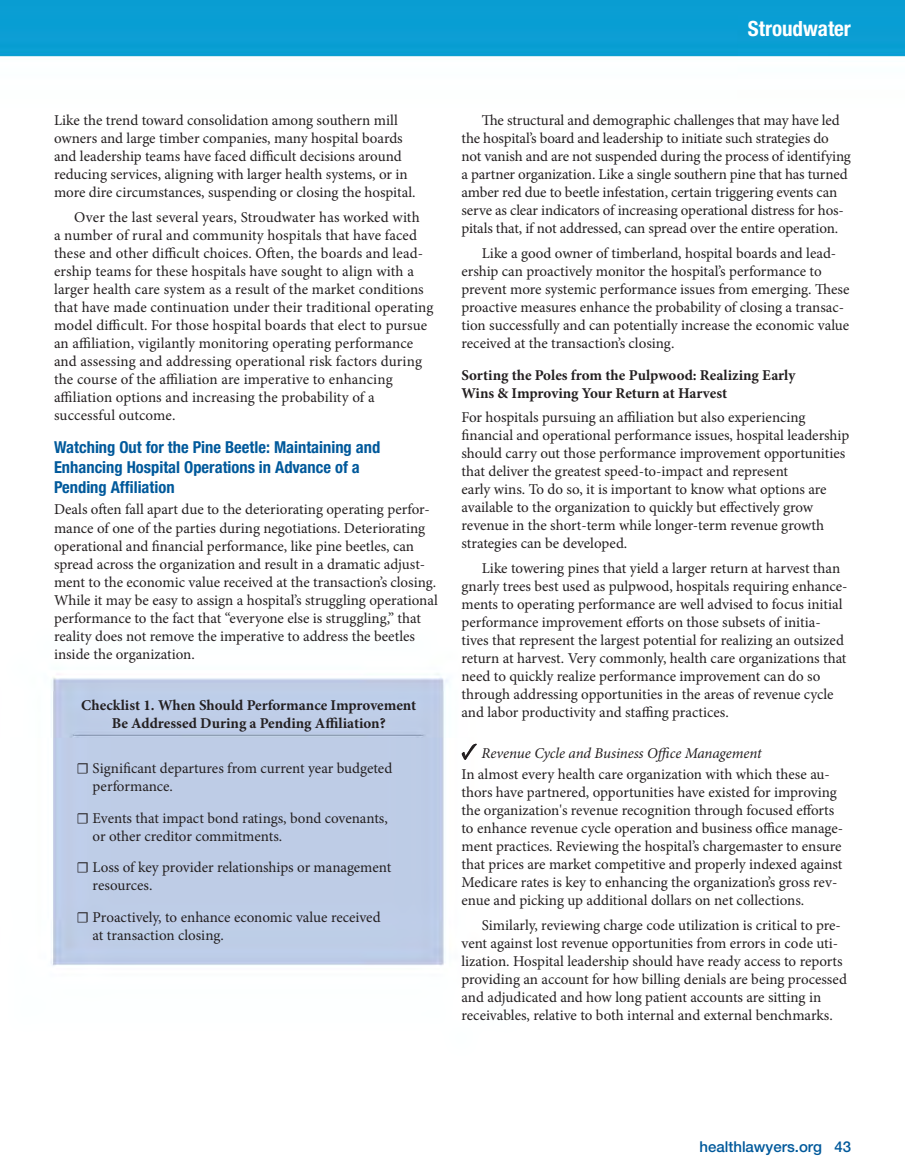
<style>
.page{position:relative;width:905px;height:1175px;background:#fff}
.page>*{position:absolute;margin:0;border:0;box-sizing:border-box;transform-origin:0 0}
.t1{font:700 condensed 21px "Helvetica Neue LT Std";color:#fff}
.t2{font:700 condensed 16.5px/19.8px "Helvetica Neue LT Std";color:#00599b}
.t3{font:15px/18px "Minion Pro";color:#231f20}
.t4{font:700 15px/18px "Minion Pro";color:#231f20;text-align:center}
.t5{font:500 15px "Helvetica Neue LT Std";color:#00599b}
.s1{font-size:22.5px}
.s2{font-style:italic}
</style>
<div class="page">
<img style="left:0;top:0;width:904px;height:966px">
<h1 class="t1" style="left:747px;top:15px;width:105px">Stroudwater</h1>
<p class="t3" style="left:54px;top:111px;width:363px">Like the trend toward consolidation among southern mill owners and large timber companies, many hospital boards and leadership teams have faced difficult decisions around reducing services, aligning with larger health systems, or in more dire circumstances, suspending or closing the hospital.</p>
<p class="t3" style="left:54px;top:208px;width:381px;text-indent:20px">Over the last several years, Stroudwater has worked with<br>a number of rural and community hospitals that have faced these and other difficult choices. Often, the boards and lead&shy;ership teams for these hospitals have sought to align with a larger health care system as a result of the market conditions that have made continuation under their traditional operating model difficult. For those hospital boards that elect to pursue an affiliation, vigilantly monitoring operating performance and assessing and addressing operational risk factors during the course of the affiliation are imperative to enhancing affiliation options and increasing the probability of a successful outcome.</p>
<p class="t2" style="left:54px;top:437px;width:328px">Watching Out for the Pine Beetle: Maintaining and<br>Enhancing Hospital Operations in Advance of a<br>Pending Affiliation</p>
<p class="t3" style="left:54px;top:501px;width:385px">Deals often fall apart due to the deteriorating operating perfor&shy;mance of one of the parties during negotiations. Deteriorating operational and financial performance, like pine beetles, can spread across the organization and result in a dramatic adjust&shy;ment to the economic value received at the transaction’s closing.<br>While it may be easy to assign a hospital’s struggling operational performance to the fact that “everyone else is struggling,” that reality does not remove the imperative to address the beetles inside the organization.</p>
<p class="t4" style="left:81px;top:696px;width:337px">Checklist 1. When Should Performance Improvement<br>Be Addressed During a Pending Affiliation?</p>
<p class="t3" style="left:93px;top:759px;width:301px;text-indent:-16px">☐ Significant departures from current year budgeted performance.</p>
<p class="t3" style="left:93px;top:809px;width:297px;text-indent:-16px">☐ Events that impact bond ratings, bond covenants, or other creditor commitments.</p>
<p class="t3" style="left:93px;top:858px;width:300px;text-indent:-16px">☐ Loss of key provider relationships or management resources.</p>
<p class="t3" style="left:93px;top:908px;width:289px;text-indent:-16px">☐ Proactively, to enhance economic value received at transaction closing.</p>
<p class="t3" style="left:461px;top:111px;width:391px;text-indent:20px">The structural and demographic challenges that may have led the hospital’s board and leadership to initiate such strategies do not vanish and are not suspended during the process of identifying a partner organization. Like a single southern pine that has turned amber red due to beetle infestation, certain triggering events can serve as clear indicators of increasing operational distress for hos&shy;pitals that, if not addressed, can spread over the entire operation.</p>
<p class="t3" style="left:461px;top:244px;width:389px;text-indent:20px">Like a good owner of timberland, hospital boards and lead&shy;ership can proactively monitor the hospital’s performance to prevent more systemic performance issues from emerging. These proactive measures enhance the probability of closing a transac&shy;tion successfully and can potentially increase the economic value received at the transaction’s closing.</p>
<p class="t4" style="left:461px;top:365px;width:335px;text-align:left">Sorting the Poles from the Pulpwood: Realizing Early<br>Wins &amp; Improving Your Return at Harvest</p>
<p class="t3" style="left:461px;top:408px;width:389px">For hospitals pursuing an affiliation but also experiencing financial and operational performance issues, hospital leadership should carry out those performance improvement opportunities that deliver the greatest speed-to-impact and represent<br>early wins. To do so, it is important to know what options are available to the organization to quickly but effectively grow revenue in the short-term while longer-term revenue growth strategies can be developed.</p>
<p class="t3" style="left:461px;top:559px;width:387px;text-indent:20px">Like towering pines that yield a larger return at harvest than gnarly trees best used as pulpwood, hospitals requiring enhance&shy;ments to operating performance are well advised to focus initial performance improvement efforts on those subsets of initia&shy;tives that represent the largest potential for realizing an outsized return at harvest. Very commonly, health care organizations that need to quickly realize performance improvement can do so through addressing opportunities in the areas of revenue cycle and labor productivity and staffing practices.</p>
<p class="t3" style="left:461px;top:742px;width:370px;line-height:21.5px"><span class="s1">✓</span> <span class="s2">Revenue Cycle and Business Office Management<br></span>In almost every health care organization with which these au-</p>
<p class="t3" style="left:461px;top:783px;width:383px">thors have partnered, opportunities have existed for improving the organization's revenue recognition through focused efforts to enhance revenue cycle operation and business office manage&shy;ment practices. Reviewing the hospital’s chargemaster to ensure that prices are market competitive and properly indexed against Medicare rates is key to enhancing the organization’s gross rev&shy;enue and picking up additional dollars on net collections.</p>
<p class="t3" style="left:461px;top:916px;width:387px;text-indent:20px">Similarly, reviewing charge code utilization is critical to pre&shy;vent against lost revenue opportunities from errors in code uti&shy;lization. Hospital leadership should have ready access to reports providing an account for how billing denials are being processed and adjudicated and how long patient accounts are sitting in receivables, relative to both internal and external benchmarks.</p>
<p class="t5" style="left:699px;top:1138px;width:153px">healthlawyers.org 43</p>
</div>
